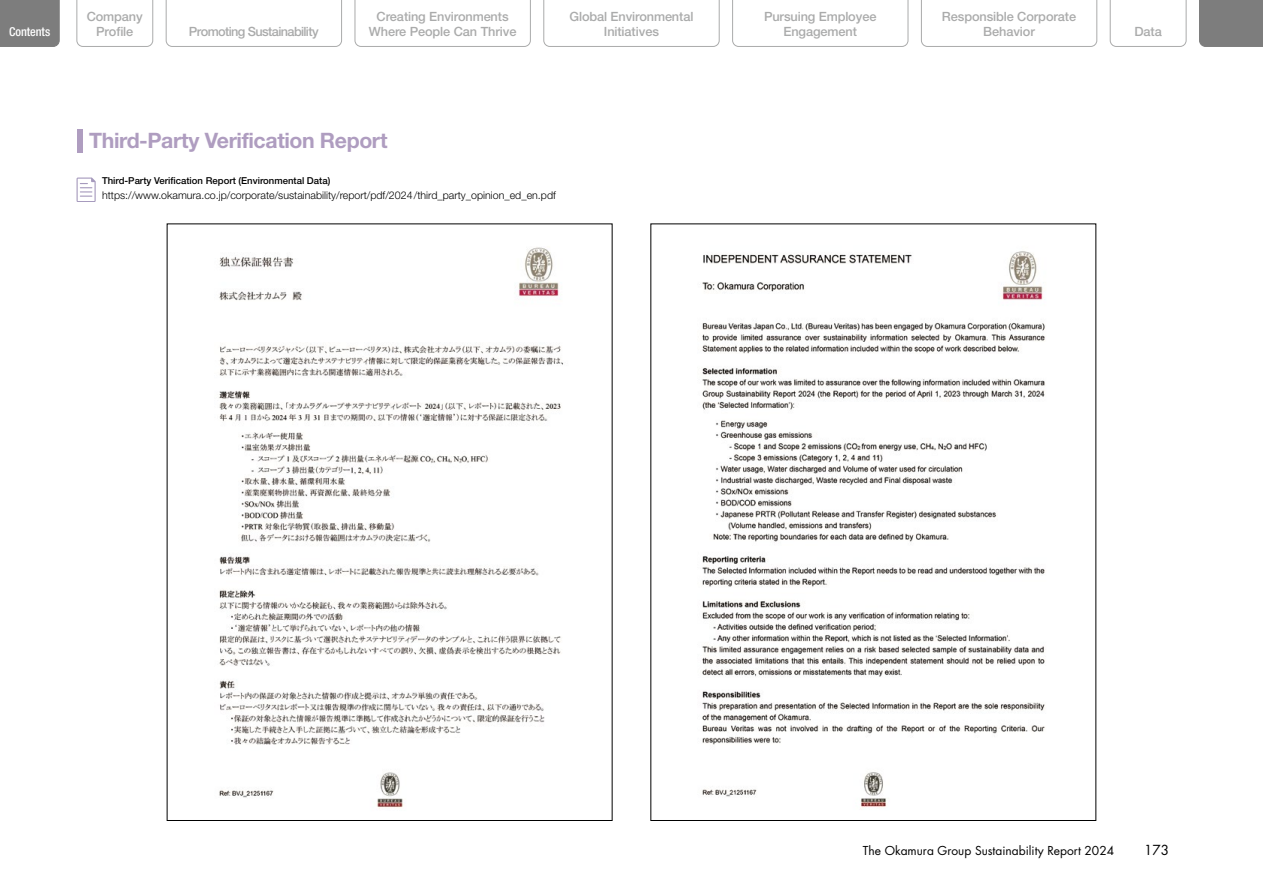
<style>
.page{position:relative;width:1263px;height:893px;background:#fff}
.page>*{position:absolute;margin:0;border:0;box-sizing:border-box;transform-origin:0 0}
.t1{font:700 21.3px "Helvetica Neue LT Std";letter-spacing:-.015em;color:#af9dc0}
.t2{font:13.5px "Futura Std";color:#000}
.t3{font:500 12.75px/14.9px "Helvetica Neue LT Std";letter-spacing:-.01em;color:#aaabab;text-align:center}
.t4{font:500 12.75px "Helvetica Neue LT Std";letter-spacing:-.05em;color:#aaabab}
.t5{font:500 condensed 12.15px "Helvetica Neue LT Std";letter-spacing:-.005em;color:#fff}
.t6{font:12px "Futura Std";color:#000}
.t7{font:300 10.65px "Helvetica Neue LT Std";color:#000}
.t8{font:500 9.6px "Helvetica Neue LT Std";color:#000}
</style>
<div class="page">
<img style="left:219px;top:247px;width:344px;height:562px">
<img style="left:702px;top:251px;width:343px;height:557px">
<div style="left:77px;top:130px;width:5px;height:23px;background:#af9dc0"></div>
<svg style="left:77px;top:178px;width:19px;height:24px"></svg>
<div style="left:1199px;top:0;width:64px;height:47px;background:#7d7d7d"></div>
<div style="left:0;top:0;width:60px;height:47px;background:#7d7d7d"></div>
<svg style="left:1110px;top:0;width:76px;height:47px"></svg>
<svg style="left:921px;top:0;width:176px;height:47px"></svg>
<svg style="left:732px;top:0;width:176px;height:47px"></svg>
<svg style="left:543px;top:0;width:176px;height:47px"></svg>
<svg style="left:355px;top:0;width:176px;height:47px"></svg>
<svg style="left:166px;top:0;width:176px;height:47px"></svg>
<svg style="left:77px;top:0;width:76px;height:47px"></svg>
<p class="t3" style="left:87px;top:9px;width:58px">Company<br>Profile</p>
<p class="t3" style="left:377px;top:9px;width:134px">Creating Environments</p>
<p class="t3" style="left:569px;top:9px;width:125px">Global Environmental<br>Initiatives</p>
<p class="t3" style="left:942px;top:9px;width:136px">Responsible Corporate<br>Behavior</p>
<p class="t3" style="left:764px;top:9px;width:114px">Pursuing Employee<br>Engagement</p>
<p class="t4" style="left:189px;top:24px;width:131px">Promoting Sustainability</p>
<p class="t3" style="left:369px;top:24px;width:149px">Where People Can Thrive</p>
<p class="t5" style="left:9px;top:25px;width:42px">Contents</p>
<p class="t3" style="left:1134px;top:24px;width:29px">Data</p>
<h1 class="t1" style="left:89px;top:128px;width:300px">Third-Party Verification Report</h1>
<p class="t8" style="left:102px;top:175px;width:230px">Third-Party Verification Report (Environmental Data)</p>
<p class="t7" style="left:102px;top:189px;width:455px">https://www.okamura.co.jp/corporate/sustainability/report/pdf/2024/third_party_opinion_ed_en.pdf</p>
<p class="t6" style="left:863px;top:843px;width:253px">The Okamura Group Sustainability Report 2024</p>
<p class="t2" style="left:1144px;top:841px;width:26px">173</p>
</div>
